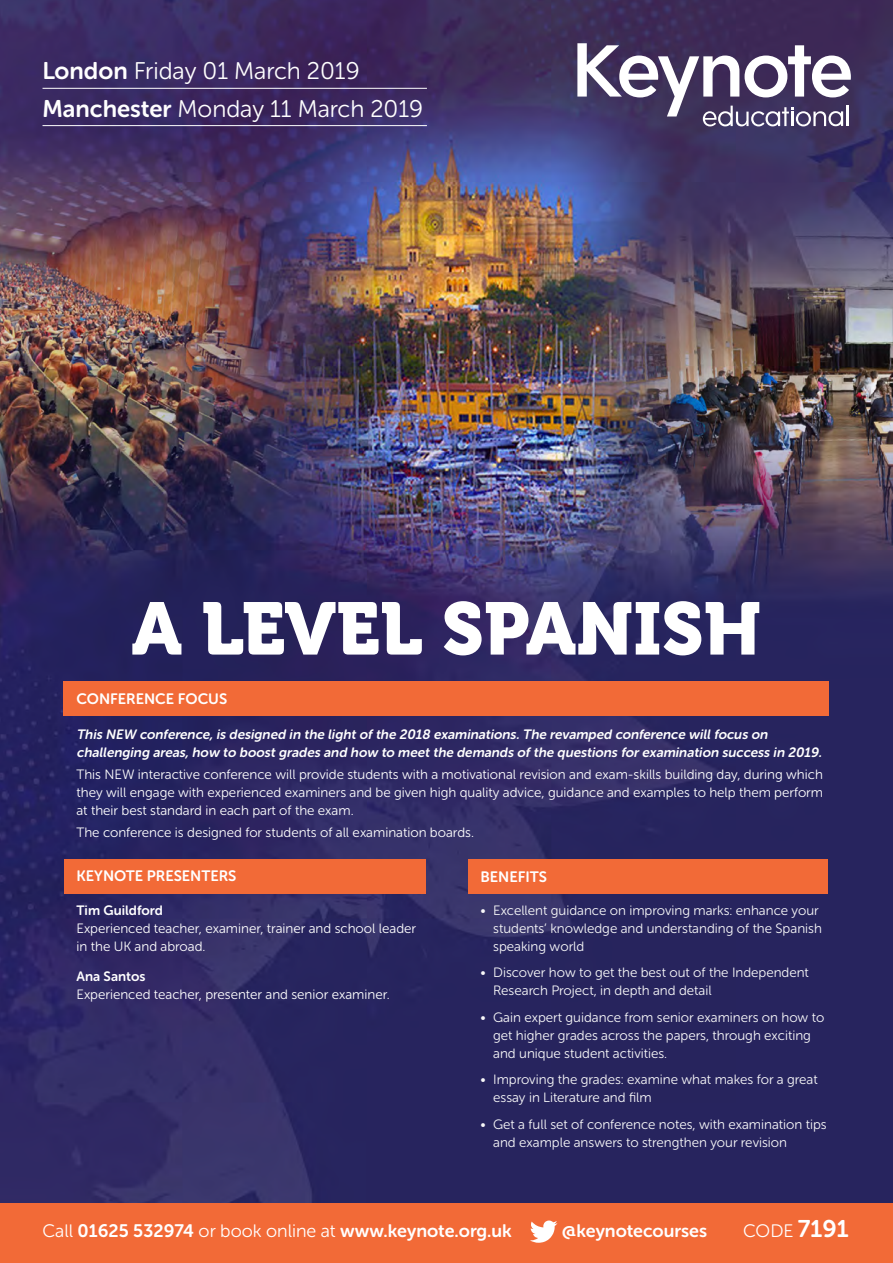
<style>
.page{position:relative;width:893px;height:1263px;background:#fff}
.page>*{position:absolute;margin:0;border:0;box-sizing:border-box;transform-origin:0 0}
.t1{font:73.5px "Museo 900";color:#fff}
.Venue_for_info_colum{font:24px "Museo Sans Rounded 300";color:#fff}
.t2{font:18px "Museo Sans Rounded 700";color:#fff}
.t3{font:18px "Museo Sans Rounded 300";color:#fff}
.t4{font:15px "Museo Sans Rounded 700";color:#fff}
.t5{font:13.5px/18px "Museo Sans Rounded 300";color:#f8f8f9}
.t6{font:13.5px/18px "Museo Sans Rounded 300";color:#fff;text-align:justify}
.t7{font:italic 13.5px/18px "Museo Sans Rounded 700";color:#fff}
.t8{font:13.5px "Museo Sans Rounded 700";color:#fff}
.s1{font-family:"Museo Sans Rounded 700"}
.s2{font-family:"Museo Sans Rounded 300"}
.s3{font-family:"Museo Sans Rounded 700";font-size:24px}
</style>
<div class="page">
<img style="left:0;top:0;width:893px;height:1203px">
<hr style="left:43px;top:88px;width:384px;height:1px;background:#fff">
<hr style="left:43px;top:125px;width:384px;height:1px;background:#fff">
<div style="left:64px;top:682px;width:765px;height:34px;background:#f26a37"></div>
<div style="left:468px;top:859px;width:360px;height:34px;background:#f26a37"></div>
<div style="left:64px;top:859px;width:361px;height:34px;background:#f26a37"></div>
<div style="left:0;top:1203px;width:893px;height:60px;background:#f26a37"></div>
<svg style="left:530px;top:1220px;width:27px;height:23px"></svg>
<svg style="left:577px;top:43px;width:274px;height:83px"></svg>
<p class="Venue_for_info_colum" style="left:43px;top:58px;width:319px"><span class="s1">London</span> Friday 01 March 2019</p>
<p class="Venue_for_info_colum" style="left:43px;top:96px;width:382px"><span class="s1">Manchester</span> Monday 11 March 2019</p>
<p class="t1" style="left:132px;top:587px;width:631px">A LEVEL SPANISH</p>
<p class="t4" style="left:77px;top:690px;width:152px">CONFERENCE FOCUS</p>
<p class="t7" style="left:77px;top:725px;width:749px">This NEW conference,is designed in the lightofthe 2018 examinations.The revamped conference willfocus on challenging areas,how to boostgrades and how to meetthe demands ofthe questions for examination success in 2019.</p>
<p class="t6" style="left:77px;top:765px;width:748px">This NEW interactive conference will provide students with a motivational revision and exam-skills building day, during which they will engage with experienced examiners and be given high quality advice, guidance and examples to help them perform at their best standard in each part of the exam.</p>
<p class="t6" style="left:77px;top:824px;width:399px">The conference is designed for students of all examination boards.</p>
<p class="t4" style="left:480px;top:868px;width:68px">BENEFITS</p>
<p class="t5" style="left:493px;top:901px;width:330px;text-indent:-13px">• Excellent guidance on improving marks: enhance your students’ knowledge and understanding of the Spanish speaking world</p>
<p class="t5" style="left:493px;top:964px;width:317px;text-indent:-13px">• Discover how to get the best out of the Independent<br>Research Project, in depth and detail</p>
<p class="t5" style="left:493px;top:1008px;width:333px;text-indent:-13px">• Gain expert guidance from senior examiners on how to get higher grades across the papers, through exciting and unique student activities.</p>
<p class="t5" style="left:493px;top:1071px;width:326px;text-indent:-13px">• Improving the grades: examine what makes for a great essay in Literature and film</p>
<p class="t5" style="left:493px;top:1115px;width:335px;text-indent:-13px">• Get a full set of conference notes, with examination tips and example answers to strengthen your revision</p>
<p class="t4" style="left:77px;top:867px;width:161px">KEYNOTE PRESENTERS</p>
<p class="t8" style="left:77px;top:902px;width:88px">Tim Guildford</p>
<p class="t6" style="left:77px;top:919px;width:341px">Experienced teacher, examiner, trainer and school leader in the UK and abroad.</p>
<p class="t8" style="left:77px;top:969px;width:70px">Ana Santos</p>
<p class="t6" style="left:77px;top:986px;width:315px">Experienced teacher, presenter and senior examiner.</p>
<p class="t2" style="left:43px;top:1221px;width:471px"><span class="s2">Call</span> 01625 532974 <span class="s2">or book online at</span> www.keynote.org.uk</p>
<p class="t2" style="left:562px;top:1221px;width:147px">@keynotecourses</p>
<p class="t3" style="left:743px;top:1221px;width:107px">CODE <span class="s3">7191</span></p>
</div>
